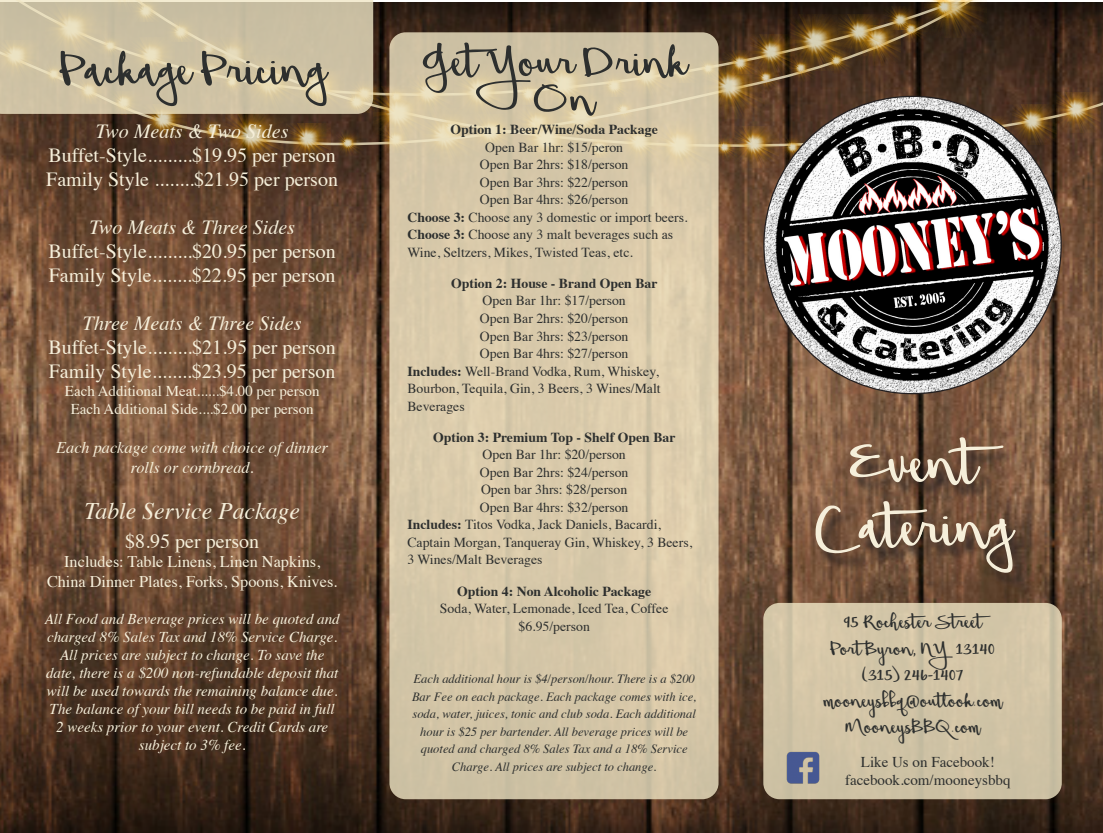
<style>
.page{position:relative;width:1103px;height:833px;background:#fff}
.page>*{position:absolute;margin:0;border:0;box-sizing:border-box;transform-origin:0 0}
.t1{font:98.75px "Beautiful Mess";color:#f6efda}
.t2{font:78.75px "Beautiful Mess";color:#2d2f2e}
.t3{font:73.75px "Beautiful Mess";color:#2d2f2e}
.t4{font:32.5px "Beautiful Mess";color:#2d2f2e}
.t5{font:italic 23.75px "Times";color:#f6efda}
.t6{font:20px "Times";color:#f6efda}
.t7{font:italic 20px "Times";color:#f6efda}
.t8{font:16.25px "Times";color:#f6efda}
.t9{font:italic 16.25px/19.5px "Times";color:#f6efda;text-align:center}
.t10{font:italic 15px/18px "Times";color:#f6efda;text-align:center}
.t11{font:15px "Times";color:#f6efda}
.t12{font:15px "Times";color:#2d2f2e}
.t13{font:13.75px/17.5px "Times";color:#2d2f2e}
.t14{font:700 13.75px "Times";color:#2d2f2e}
.t15{font:italic 12.5px/17.5px "Times";color:#2d2f2e;text-align:center}
.s1{font-weight:700}
</style>
<div class="page">
<img style="left:0;top:176px;width:1102px;height:656px">
<svg style="left:4px;top:114px;width:95px;height:62px"></svg>
<svg style="left:99px;top:0;width:1003px;height:176px"></svg>
<img style="left:373px;top:87px;width:16px;height:56px">
<img style="left:718px;top:131px;width:16px;height:31px">
<img style="left:778px;top:131px;width:35px;height:30px">
<img style="left:989px;top:117px;width:23px;height:17px">
<img style="left:1012px;top:104px;width:44px;height:41px">
<img style="left:734px;top:126px;width:44px;height:41px">
<img style="left:1056px;top:92px;width:44px;height:41px">
<svg style="left:389px;top:32px;width:329px;height:767px;fill:#d7c8a9"></svg>
<div style="left:816px;top:441px;width:213px;height:148px;background:#231f20;opacity:.75"></div>
<svg style="left:0;top:0;width:373px;height:114px;fill:#cec1a3"></svg>
<div style="left:763px;top:603px;width:298px;height:196px;background:#d2c4a6;border-radius:16px"></div>
<img style="left:786px;top:749px;width:34px;height:40px">
<img style="left:764px;top:96px;width:297px;height:297px;border-radius:149px">
<p class="t2" style="left:59px;top:9px;width:268px">Package Pricing</p>
<p class="t7" style="left:96px;top:114px;width:194px">Two Meats &amp; Two Sides</p>
<p class="t6" style="left:48px;top:136px;width:289px">Buffet-Style.........$19.95 per person</p>
<p class="t6" style="left:46px;top:160px;width:293px">Family Style ........$21.95 per person</p>
<p class="t7" style="left:89px;top:210px;width:207px">Two Meats &amp; Three Sides</p>
<p class="t6" style="left:48px;top:232px;width:289px">Buffet-Style.........$20.95 per person</p>
<p class="t6" style="left:49px;top:256px;width:288px">Family Style........$22.95 per person</p>
<p class="t7" style="left:83px;top:306px;width:220px">Three Meats &amp; Three Sides</p>
<p class="t6" style="left:48px;top:328px;width:289px">Buffet-Style.........$21.95 per person</p>
<p class="t6" style="left:49px;top:352px;width:288px">Family Style........$23.95 per person</p>
<p class="t11" style="left:65px;top:377px;width:256px">Each Additional Meat......$4.00 per person</p>
<p class="t11" style="left:71px;top:395px;width:244px">Each Additional Side....$2.00 per person</p>
<p class="t9" style="left:56px;top:437px;width:273px">Each package come with choice of dinner rolls or cornbread.</p>
<p class="t5" style="left:84px;top:490px;width:217px">Table Service Package</p>
<p class="t6" style="left:125px;top:522px;width:135px">$8.95 per person</p>
<p class="t8" style="left:64px;top:546px;width:257px">Includes: Table Linens, Linen Napkins,</p>
<p class="t8" style="left:47px;top:566px;width:292px">China Dinner Plates, Forks, Spoons, Knives.</p>
<p class="t10" style="left:45px;top:609px;width:296px">All Food and Beverage prices will be quoted and charged 8% Sales Tax and 18% Service Charge.<br>All prices are subject to change. To save the date, there is a $200 non-refundable deposit that will be used towards the remaining balance due.<br>The balance of your bill needs to be paid in full 2 weeks prior to your event. Credit Cards are subject to 3% fee.</p>
<p class="t3" style="left:421px;top:5px;width:266px">Get Your Drink</p>
<p class="t3" style="left:533px;top:43px;width:62px">On</p>
<p class="t14" style="left:450px;top:116px;width:209px">Option 1: Beer/Wine/Soda Package</p>
<p class="t13" style="left:485px;top:137px;width:139px">Open Bar 1hr: $15/peron</p>
<p class="t13" style="left:480px;top:155px;width:150px">Open Bar 2hrs: $18/person</p>
<p class="t13" style="left:480px;top:172px;width:150px">Open Bar 3hrs: $22/person</p>
<p class="t13" style="left:480px;top:190px;width:150px">Open Bar 4hrs: $26/person</p>
<p class="t13" style="left:407px;top:207px;width:281px"><span class="s1">Choose 3:</span> Choose any 3 domestic or import beers.</p>
<p class="t13" style="left:407px;top:225px;width:267px"><span class="s1">Choose 3:</span> Choose any 3 malt beverages such as<br>Wine, Seltzers, Mikes, Twisted Teas, etc.</p>
<p class="t14" style="left:451px;top:270px;width:208px">Option 2: House - Brand Open Bar</p>
<p class="t13" style="left:482px;top:291px;width:145px">Open Bar 1hr: $17/person</p>
<p class="t13" style="left:480px;top:308px;width:150px">Open Bar 2hrs: $20/person</p>
<p class="t13" style="left:480px;top:326px;width:150px">Open Bar 3hrs: $23/person</p>
<p class="t13" style="left:480px;top:343px;width:150px">Open Bar 4hrs: $27/person</p>
<p class="t13" style="left:407px;top:361px;width:255px"><span class="s1">Includes:</span> Well-Brand Vodka, Rum, Whiskey,<br>Bourbon, Tequila, Gin, 3 Beers, 3 Wines/Malt<br>Beverages</p>
<p class="t14" style="left:433px;top:424px;width:244px">Option 3: Premium Top - Shelf Open Bar</p>
<p class="t13" style="left:482px;top:445px;width:145px">Open Bar 1hr: $20/person</p>
<p class="t13" style="left:480px;top:462px;width:150px">Open Bar 2hrs: $24/person</p>
<p class="t13" style="left:481px;top:480px;width:148px">Open bar 3hrs: $28/person</p>
<p class="t13" style="left:480px;top:497px;width:150px">Open Bar 4hrs: $32/person</p>
<p class="t13" style="left:407px;top:515px;width:286px"><span class="s1">Includes:</span> Titos Vodka, Jack Daniels, Bacardi,<br>Captain Morgan, Tanqueray Gin, Whiskey, 3 Beers,<br>3 Wines/Malt Beverages</p>
<p class="t14" style="left:457px;top:578px;width:196px">Option 4: Non Alcoholic Package</p>
<p class="t13" style="left:440px;top:598px;width:230px">Soda, Water, Lemonade, Iced Tea, Coffee</p>
<p class="t13" style="left:518px;top:616px;width:73px">$6.95/person</p>
<p class="t15" style="left:412px;top:669px;width:286px">Each additional hour is $4/person/hour. There is a $200<br>Bar Fee on each package. Each package comes with ice, soda, water, juices, tonic and club soda. Each additional hour is $25 per bartender. All beverage prices will be quoted and charged 8% Sales Tax and a 18% Service Charge. All prices are subject to change.</p>
<p class="t1" style="left:849px;top:387px;width:128px">Event</p>
<p class="t1" style="left:814px;top:451px;width:198px">Catering</p>
<p class="t4" style="left:843px;top:597px;width:140px">95 Rochester Street</p>
<p class="t4" style="left:830px;top:623px;width:166px">Port Byron, NY 13140</p>
<p class="t4" style="left:862px;top:649px;width:103px">(315) 246-1407</p>
<p class="t4" style="left:823px;top:675px;width:181px">mooneysbbq@outlook.com</p>
<p class="t4" style="left:845px;top:702px;width:136px">MooneysBBQ.com</p>
<p class="t12" style="left:861px;top:748px;width:135px">Like Us on Facebook!</p>
<p class="t12" style="left:845px;top:766px;width:167px">facebook.com/mooneysbbq</p>
</div>
